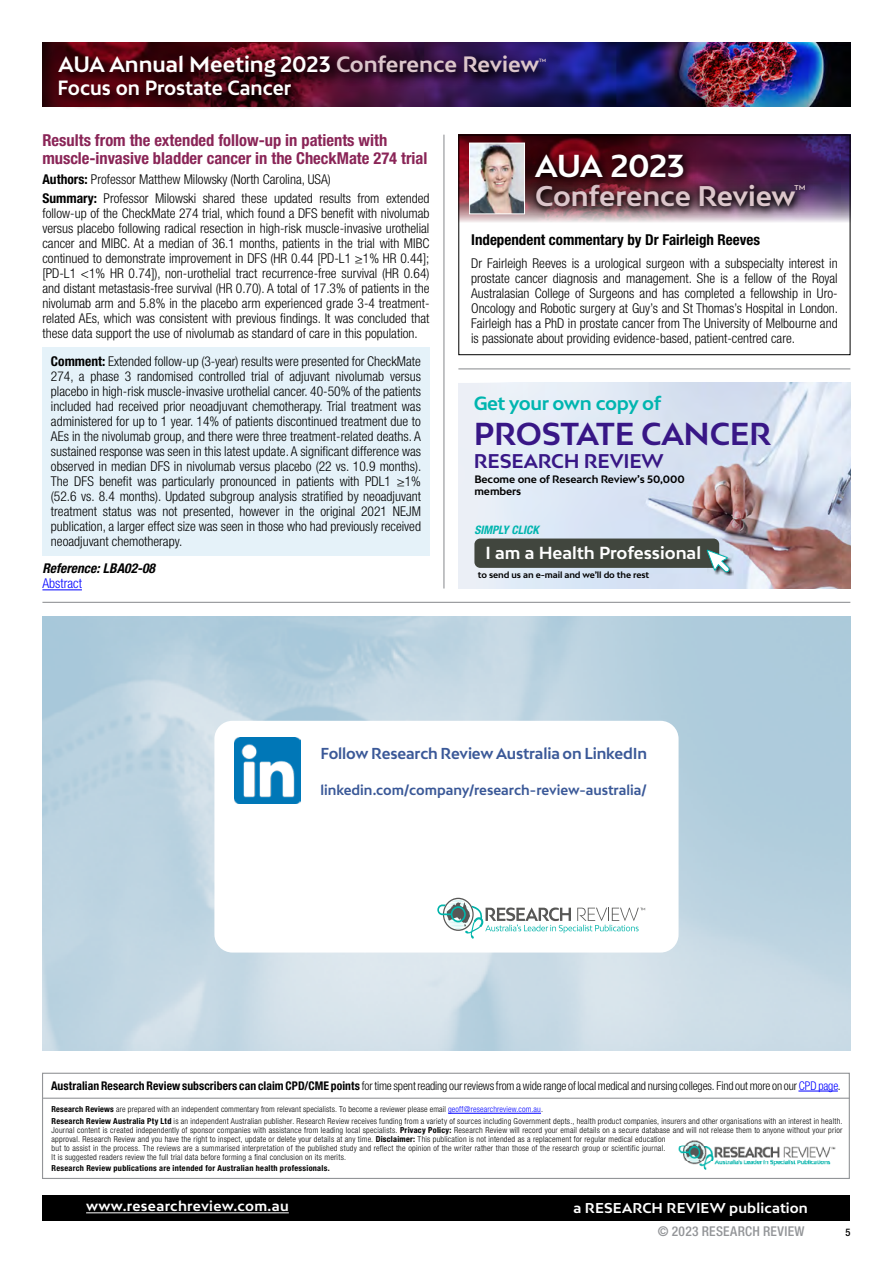
<style>
.page{position:relative;width:893px;height:1263px;background:#fff}
.page>*{position:absolute;margin:0;border:0;box-sizing:border-box;transform-origin:0 0}
.t1{font:700 30px "Bw Mitga";letter-spacing:-.01em;color:#381786}
.t2{font:700 30px "Bw Mitga";letter-spacing:-.025em;color:#fff}
.t3{font:700 26.85px "Bw Mitga";letter-spacing:-.01em;color:#dcc6cb}
.t4{font:700 21px "Bw Mitga";letter-spacing:-.005em;color:#fff}
.t5{font:700 19.5px "Bw Mitga";color:#fff;scale:.94 1}
.t6{font:700 18.75px "Bw Mitga";letter-spacing:-.01em;color:#381786}
.t7{font:700 18.15px "Bw Mitga";letter-spacing:-.03em;color:#00b5af}
.t8{font:700 condensed 16.5px/18px "Helvetica Neue LT Pro";color:#8a2557}
.t9{font:700 16.5px "Bw Mitga";color:#fff}
.t10{font:700 condensed 15px "Helvetica Neue LT Pro";color:#000}
.t11{font:700 15px "Bw Mitga";letter-spacing:-.01em;color:#3b5998}
.t12{font:300 condensed 13.5px/15px "Helvetica Neue LT Pro";color:#000;text-align:justify}
.t13{font:700 13.5px "Bw Mitga";letter-spacing:.01em;color:#fff}
.t14{font:700 13.5px "Bw Mitga";color:#3b5998;scale:.96 1}
.t15{font:500 condensed 13.5px "Helvetica Neue LT Pro";letter-spacing:.02em;color:#939598}
.t16{font:italic 700 condensed 13.5px "Helvetica Neue LT Pro";color:#000}
.t17{font:300 condensed 13.5px "Helvetica Neue LT Pro";color:#00f}
.t18{font:300 condensed 12px "Helvetica Neue LT Pro";letter-spacing:-.01em;color:#000}
.t19{font:italic 700 condensed 11.7px "Helvetica Neue LT Pro";color:#00b5af}
.t20{font:500 condensed 10.5px "Helvetica Neue LT Pro";color:#000}
.t21{font:700 10.2px/12.1px "Bw Mitga";letter-spacing:-.01em;color:#000}
.t22{font:700 8.55px "Bw Mitga";letter-spacing:-.01em;color:#000}
.t23{font:300 condensed 8.25px/9px "Helvetica Neue LT Pro";letter-spacing:.025em;color:#000}
.t24{font:700 condensed 8.25px "Helvetica Neue LT Pro";letter-spacing:.03em;color:#000}
.t25{font:700 6.75px "Bw Mitga";color:#dcc6cb}
.t26{font:700 4.5px "Bw Mitga";color:#e6edf3}
.t27{font:700 4.5px "Bw Mitga";color:#dcc6cb;scale:.95 1}
.s1{color:#dcc6cb}
.s2{color:#ccdae7}
.s3{font-weight:700}
.s4{color:#00f}
</style>
<div class="page">
<div style="left:43px;top:1195px;width:807px;height:25px;background:#000"></div>
<hr style="left:86px;top:1212px;width:203px;height:1px;background:#fff">
<hr style="left:448px;top:1113px;width:93px;height:1px;background:#00f">
<hr style="left:798px;top:1091px;width:40px;height:1px;background:#00f">
<div style="left:42px;top:1073px;width:808px;height:106px;border:1px solid #939598"></div>
<hr style="left:43px;top:1098px;width:807px;height:1px;background:#939598">
<img style="left:678px;top:1140px;width:158px;height:30px">
<div style="left:42px;top:348px;width:387px;height:208px;background:#e5f2f9"></div>
<hr style="left:42px;top:589px;width:40px;height:1px;background:#00f">
<hr style="left:443px;top:135px;width:1px;height:453px;background:#939598">
<img style="left:460px;top:137px;width:388px;height:85px">
<div style="left:523px;top:171px;width:294px;height:48px;background:#000;opacity:.75"></div>
<div style="left:520px;top:138px;width:179px;height:56px;background:#000;opacity:.75"></div>
<div style="left:458px;top:135px;width:392px;height:220px;border:1px solid #000"></div>
<img style="left:471px;top:145px;width:52px;height:67px">
<div style="left:469px;top:143px;width:56px;height:71px;border:1px solid #fff"></div>
<svg style="left:437px;top:898px;width:208px;height:41px"></svg>
<img style="left:234px;top:738px;width:66px;height:65px">
<img style="left:42px;top:43px;width:808px;height:63px">
<div style="left:45px;top:42px;width:515px;height:50px;background:#000;opacity:.75"></div>
<div style="left:44px;top:65px;width:260px;height:45px;background:#000;opacity:.75"></div>
<img style="left:458px;top:383px;width:392px;height:205px">
<div style="left:474px;top:538px;width:245px;height:30px;background:#41463e;border-radius:6px"></div>
<div style="left:707px;top:550px;width:26px;height:25px;background:#000;opacity:.75"></div>
<svg style="left:706px;top:549px;width:24px;height:24px"></svg>
<hr style="left:458px;top:368px;width:392px;height:1px;background:#939598">
<hr style="left:42px;top:602px;width:808px;height:1px;background:#939598">
<h3 class="t4" style="left:58px;top:50px;width:482px">AUA Annual Meeting 2023 <span class="s1">Conference Review</span></h3>
<p class="t27" style="left:539px;top:57px;width:9px">TM</p>
<h3 class="t5" style="left:58px;top:74px;width:250px">Focus on Prostate Cancer</h3>
<h3 class="t4" style="left:64px;top:61px;width:385px">Title of Publication <span class="s2">Research Review</span></h3>
<p class="t26" style="left:447px;top:64px;width:9px">TM</p>
<p class="t8" style="left:42px;top:131px;width:386px">Results from the extended follow-up in patients with muscle-invasive bladder cancer in the CheckMate 274 trial</p>
<p class="t12" style="left:42px;top:169px;width:389px;line-height:19.2px"><span class="s3">Authors:</span> Professor Matthew Milowsky (North Carolina, USA)<br><span class="s3">Summary:</span> Professor Milowski shared these updated results from extended</p>
<p class="t12" style="left:42px;top:206px;width:389px">follow-up of the CheckMate 274 trial, which found a DFS benefit with nivolumab versus placebo following radical resection in high-risk muscle-invasive urothelial cancer and MIBC. At a median of 36.1 months, patients in the trial with MIBC continued to demonstrate improvement in DFS (HR 0.44 [PD-L1 ≥1% HR 0.44]; [PD-L1 &lt;1% HR 0.74]), non-urothelial tract recurrence-free survival (HR 0.64) and distant metastasis-free survival (HR 0.70). A total of 17.3% of patients in the nivolumab arm and 5.8% in the placebo arm experienced grade 3-4 treatment&shy;related AEs, which was consistent with previous findings. It was concluded that these data support the use of nivolumab as standard of care in this population.</p>
<p class="t12" style="left:51px;top:353px;width:372px"><span class="s3">Comment:</span> Extended follow-up (3-year) results were presented for CheckMate 274, a phase 3 randomised controlled trial of adjuvant nivolumab versus placebo in high-risk muscle-invasive urothelial cancer. 40-50% of the patients included had received prior neoadjuvant chemotherapy. Trial treatment was administered for up to 1 year. 14% of patients discontinued treatment due to AEs in the nivolumab group, and there were three treatment-related deaths. A sustained response was seen in this latest update. A significant difference was observed in median DFS in nivolumab versus placebo (22 vs. 10.9 months).<br>The DFS benefit was particularly pronounced in patients with PDL1 ≥1% (52.6 vs. 8.4 months). Updated subgroup analysis stratified by neoadjuvant treatment status was not presented, however in the original 2021 NEJM publication, a larger effect size was seen in those who had previously received neoadjuvant chemotherapy.</p>
<p class="t16" style="left:42px;top:560px;width:114px">Reference: LBA02-08</p>
<p class="t17" style="left:42px;top:576px;width:41px">Abstract</p>
<h1 class="t2" style="left:535px;top:146px;width:151px">AUA 2023</h1>
<h2 class="t3" style="left:535px;top:179px;width:262px">Conference Review</h2>
<p class="t25" style="left:794px;top:183px;width:13px">TM</p>
<p class="t10" style="left:471px;top:230px;width:290px">Independent commentary by Dr Fairleigh Reeves</p>
<p class="t12" style="left:471px;top:256px;width:369px">Dr Fairleigh Reeves is a urological surgeon with a subspecialty interest in prostate cancer diagnosis and management. She is a fellow of the Royal Australasian College of Surgeons and has completed a fellowship in Uro-Oncology and Robotic surgery at Guy’s and St Thomas’s Hospital in London.<br>Fairleigh has a PhD in prostate cancer from The University of Melbourne and is passionate about providing evidence-based, patient-centred care.</p>
<h3 class="t7" style="left:474px;top:391px;width:189px">Get your own copy of</h3>
<h1 class="t1" style="left:474px;top:414px;width:299px">PROSTATE CANCER</h1>
<h3 class="t6" style="left:474px;top:448px;width:191px">RESEARCH REVIEW</h3>
<p class="t21" style="left:474px;top:473px;width:212px">Become one of Research Review’s 50,000 members</p>
<p class="t19" style="left:474px;top:523px;width:66px">SIMPLY CLICK</p>
<p class="t22" style="left:478px;top:569px;width:173px">to send us an e-mail and we’ll do the rest</p>
<p class="t9" style="left:486px;top:542px;width:217px">I am a Health Professional</p>
<p class="t11" style="left:320px;top:743px;width:328px">Follow Research Review Australia on LinkedIn</p>
<p class="t14" style="left:320px;top:781px;width:342px">linkedin.com/company/research-review-australia/</p>
<p class="t18" style="left:51px;top:1079px;width:791px"><span class="s3">Australian Research Review subscribers can claim CPD/CME points</span> for time spent reading our reviews from a wide range of local medical and nursing colleges. Find out more on our <span class="s4">CPD page</span>.</p>
<p class="t23" style="left:52px;top:1104px;width:792px;line-height:11.1px"><span class="s3">Research Reviews</span> are prepared with an independent commentary from relevant specialists. To become a reviewer please email <span class="s4">geoff@researchreview.com.au</span>.<br><span class="s3">Research Review Australia Pty Ltd</span> is an independent Australian publisher. Research Review receives funding from a variety of sources including Government depts., health product companies, insurers and other organisations with an interest in health.</p>
<p class="t23" style="left:52px;top:1125px;width:792px">Journal content is created independently of sponsor companies with assistance from leading local specialists. <span class="s3">Privacy Policy:</span> Research Review will record your email details on a secure database and will not release them to anyone without your prior approval. Research Review and you have the right to inspect, update or delete your details at any time. <span class="s3">Disclaimer:</span> This publication is not intended as a replacement for regular medical education<br>but to assist in the process. The reviews are a summarised interpretation of the published study and reflect the opinion of the writer rather than those of the research group or scientific journal.<br>It is suggested readers review the full trial data before forming a final conclusion on its merits.</p>
<p class="t24" style="left:52px;top:1163px;width:280px">Research Review publications are intended for Australian health professionals.</p>
<p class="t13" style="left:86px;top:1197px;width:204px">www.researchreview.com.au</p>
<p class="t13" style="left:574px;top:1199px;width:236px">a RESEARCH REVIEW publication</p>
<p class="t15" style="left:658px;top:1223px;width:148px">© 2023 RESEARCH REVIEW</p>
<p class="t20" style="left:845px;top:1226px;width:7px">5</p>
</div>
